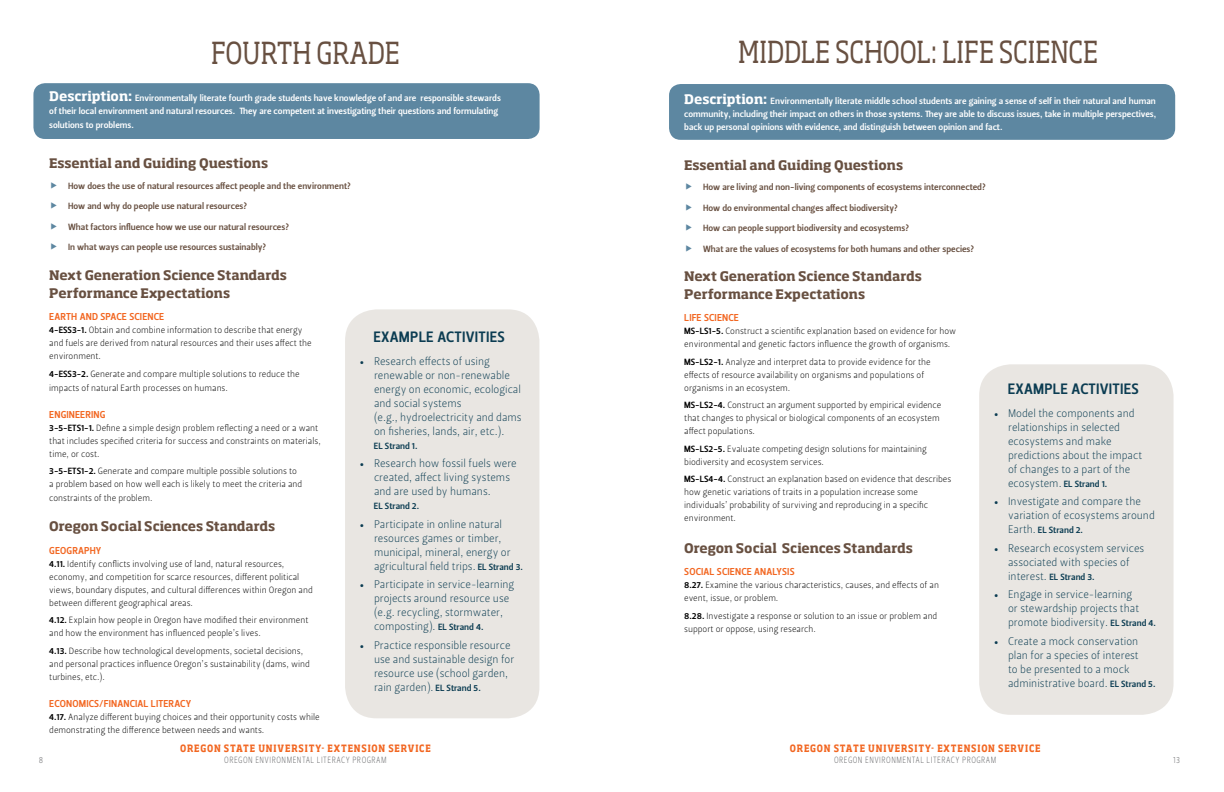
<style>
.page{position:relative;width:1224px;height:792px;background:#fff}
.page>*{position:absolute;margin:0;border:0;box-sizing:border-box;transform-origin:0 0}
.t1{font:30px "Soho Std";color:#685041;scale:.83 1}
.t2{font:15px "Leitura Sans Grot 3";letter-spacing:.015em;color:#0b3c52}
.t3{font:700 13px/18px "Soho Std";letter-spacing:-.005em;color:#685041}
.t4{font:11px/14px "Leitura Sans Grot 1";color:#0b3c52}
.t5{font:10px "Leitura Sans Grot 3";letter-spacing:.015em;color:#f26722}
.t6{font:700 10px "Soho Std";letter-spacing:.1em;color:#f26722;scale:.83 1}
.t7{font:9px/13px "Leitura Sans Grot 1";color:#000}
.t8{font:9px/13px "Leitura Sans Grot 3";color:#fff}
.t9{font:9px "Leitura Sans Grot 3";color:#685041}
.t10{font:9px "Leitura Sans Grot 1";letter-spacing:.065em;color:#636466;scale:.83 1}
.t11{font:9px "Leitura Sans Grot 3";color:#0b3c52}
.s1{font-family:"Soho Std";font-weight:700;font-size:13px}
.s2{font-family:"Leitura Sans Grot 3"}
.s3{font-family:"Minion Pro"}
.s4{font-family:"Leitura Sans Grot 3";font-size:9px}
.s5{font-family:"Leitura Sans Grot 1";font-size:11px}
</style>
<div class="page">
<div style="left:33px;top:83px;width:507px;height:56px;background:#5d87a1;border-radius:12px"></div>
<div style="left:345px;top:309px;width:194px;height:409px;background:#e9e6e2;border-radius:32px"></div>
<div style="left:669px;top:84px;width:506px;height:56px;background:#5d87a1;border-radius:12px"></div>
<div style="left:979px;top:364px;width:195px;height:351px;background:#e9e6e2;border-radius:32px"></div>
<h1 class="t1" style="left:211px;top:34px;width:229px">FOURTH GRADE</h1>
<p class="t8" style="left:49px;top:91px;width:453px"><span class="s1">Description:</span> Environmentally literate fourth grade students have knowledge of and are responsible stewards of their local environment and natural resources. They are competent at investigating their questions and formulating</p>
<p class="t8" style="left:49px;top:118px;width:86px">solutions to problems.</p>
<h3 class="t3" style="left:49px;top:154px;width:220px">Essential and Guiding Questions</h3>
<p class="t9" style="left:68px;top:180px;width:284px">How does the use of natural resources affect people and the environment?</p>
<p class="t9" style="left:68px;top:200px;width:181px">How and why do people use natural resources?</p>
<p class="t9" style="left:68px;top:221px;width:223px">What factors influence how we use our natural resources?</p>
<p class="t9" style="left:68px;top:241px;width:200px">In what ways can people use resources sustainably?</p>
<h3 class="t3" style="left:49px;top:265px;width:239px">Next Generation Science Standards<br>Performance Expectations</h3>
<p class="t5" style="left:49px;top:310px;width:116px">EARTH AND SPACE SCIENCE</p>
<p class="t7" style="left:49px;top:324px;width:264px"><span class="s2">4-ESS3-1.</span> Obtain and combine information to describe that energy and fuels are derived from natural resources and their uses affect the environment.</p>
<p class="t7" style="left:49px;top:367px;width:252px;line-height:14px"><span class="s2">4-ESS3-2.</span> Generate and compare multiple solutions to reduce the impacts of natural Earth processes on humans.</p>
<p class="t5" style="left:49px;top:407px;width:58px">ENGINEERING</p>
<p class="t7" style="left:49px;top:421px;width:273px"><span class="s2">3-5-ETS1-1.</span> Define a simple design problem reflecting a need or a want that includes specified criteria for success and constraints on materials, time, or cost.</p>
<p class="t7" style="left:49px;top:465px;width:254px"><span class="s2">3-5-ETS1-2.</span> Generate and compare multiple possible solutions to a problem based on how well each is likely to meet the criteria and</p>
<p class="t7" style="left:49px;top:492px;width:105px">constraints of the problem.</p>
<h3 class="t3" style="left:49px;top:517px;width:228px">Oregon Social Sciences Standards</h3>
<p class="t5" style="left:49px;top:544px;width:54px">GEOGRAPHY</p>
<p class="t7" style="left:49px;top:557px;width:265px"><span class="s2">4.11.</span> Identify conflicts involving use of land, natural resources, economy, and competition for scarce resources, different political views, boundary disputes, and cultural differences within Oregon and between different geographical areas.</p>
<p class="t7" style="left:49px;top:614px;width:261px"><span class="s2">4.12.</span> Explain how people in Oregon have modified their environment and how the environment has influenced people’s lives.</p>
<p class="t7" style="left:49px;top:644px;width:262px"><span class="s2">4.13.</span> Describe how technological developments, societal decisions, and personal practices influence Oregon’s sustainability (dams, wind turbines, etc.).</p>
<p class="t5" style="left:49px;top:697px;width:143px">ECONOMICS/FINANCIAL LITERACY</p>
<p class="t7" style="left:49px;top:710px;width:272px"><span class="s2">4.17.</span> Analyze different buying choices and their opportunity costs while demonstrating the difference between needs and wants.</p>
<h2 class="t2" style="left:374px;top:326px;width:133px">EXAMPLE ACTIVITIES</h2>
<p class="t4" style="left:374px;top:354px;width:149px;text-indent:-14px"><span class="s3">•</span> Research effects of using renewable or non-renewable energy on economic, ecological and social systems<br>(e.g., hydroelectricity and dams on fisheries, lands, air, etc.).</p>
<p class="t11" style="left:374px;top:439px;width:45px">EL Strand 1.</p>
<p class="t4" style="left:374px;top:456px;width:144px;text-indent:-14px"><span class="s3">•</span> Research how fossil fuels were created, affect living systems and are used by humans.</p>
<p class="t11" style="left:374px;top:500px;width:47px">EL Strand 2.</p>
<p class="t4" style="left:374px;top:517px;width:150px;text-indent:-14px"><span class="s3">•</span> Participate in online natural resources games or timber, municipal, mineral, energy or agricultural field trips. <span class="s4">EL Strand 3.</span></p>
<p class="t4" style="left:374px;top:577px;width:142px;text-indent:-14px"><span class="s3">•</span> Participate in service-learning projects around resource use (e.g. recycling, stormwater, composting). <span class="s4">EL Strand 4.</span></p>
<p class="t4" style="left:374px;top:638px;width:142px;text-indent:-14px"><span class="s3">•</span> Practice responsible resource use and sustainable design for resource use (school garden, rain garden). <span class="s4">EL Strand 5.</span></p>
<p class="t6" style="left:180px;top:742px;width:303px">OREGON STATE UNIVERSITY- EXTENSION SERVICE</p>
<p class="t10" style="left:39px;top:754px;width:7px">8</p>
<p class="t10" style="left:224px;top:754px;width:197px">OREGON ENVIRONMENTAL LITERACY PROGRAM</p>
<h1 class="t1" style="left:738px;top:33px;width:435px">MIDDLE SCHOOL: LIFE SCIENCE</h1>
<p class="t8" style="left:684px;top:95px;width:474px;text-align:justify"><span class="s1">Description:</span> Environmentally literate middle school students are gaining a sense of self in their natural and human community, including their impact on others in those systems. They are able to discuss issues, take in multiple perspectives, back up personal opinions with evidence, and distinguish between opinion and fact.</p>
<h3 class="t3" style="left:684px;top:156px;width:220px">Essential and Guiding Questions</h3>
<p class="t9" style="left:703px;top:181px;width:284px">How are living and non-living components of ecosystems interconnected?</p>
<p class="t9" style="left:703px;top:202px;width:196px">How do environmental changes affect biodiversity?</p>
<p class="t9" style="left:703px;top:222px;width:208px">How can people support biodiversity and ecosystems?</p>
<p class="t9" style="left:703px;top:243px;width:273px">What are the values of ecosystems for both humans and other species?</p>
<h3 class="t3" style="left:684px;top:267px;width:239px">Next Generation Science Standards<br>Performance Expectations</h3>
<p class="t5" style="left:684px;top:311px;width:56px">LIFE SCIENCE</p>
<p class="t7" style="left:684px;top:325px;width:273px"><span class="s2">MS-LS1-5.</span> Construct a scientific explanation based on evidence for how environmental and genetic factors influence the growth of organisms.</p>
<p class="t7" style="left:684px;top:355px;width:248px"><span class="s2">MS-LS2-1.</span> Analyze and interpret data to provide evidence for the effects of resource availability on organisms and populations of organisms in an ecosystem.</p>
<p class="t7" style="left:684px;top:399px;width:259px"><span class="s2">MS-LS2-4.</span> Construct an argument supported by empirical evidence that changes to physical or biological components of an ecosystem affect populations.</p>
<p class="t7" style="left:684px;top:442px;width:244px"><span class="s2">MS-LS2-5.</span> Evaluate competing design solutions for maintaining biodiversity and ecosystem services.</p>
<p class="t7" style="left:684px;top:473px;width:269px"><span class="s2">MS-LS4-4.</span> Construct an explanation based on evidence that describes how genetic variations of traits in a population increase some individuals’ probability of surviving and reproducing in a specific environment.</p>
<h3 class="t3" style="left:684px;top:539px;width:230px">Oregon Social Sciences Standards</h3>
<p class="t5" style="left:684px;top:565px;width:112px">SOCIAL SCIENCE ANALYSIS</p>
<p class="t7" style="left:684px;top:579px;width:256px"><span class="s2">8.27.</span> Examine the various characteristics, causes, and effects of an event, issue, or problem.</p>
<p class="t7" style="left:684px;top:609px;width:255px"><span class="s2">8.28.</span> Investigate a response or solution to an issue or problem and support or oppose, using research.</p>
<h2 class="t2" style="left:1008px;top:378px;width:133px">EXAMPLE ACTIVITIES</h2>
<p class="t4" style="left:1008px;top:406px;width:136px;text-indent:-14px"><span class="s3">•</span> Model the components and relationships in selected ecosystems and make predictions about the impact of changes to a part of the ecosystem. <span class="s4">EL Strand 1.</span></p>
<p class="t4" style="left:1008px;top:495px;width:148px;text-indent:-14px"><span class="s3">•</span> Investigate and compare the variation of ecosystems around</p>
<p class="t11" style="left:1008px;top:524px;width:76px"><span class="s5">Earth.</span> EL Strand 2.</p>
<p class="t4" style="left:994px;top:541px;width:152px;text-align:center"><span class="s3">•</span> Research ecosystem services associated with species of</p>
<p class="t11" style="left:1008px;top:571px;width:88px"><span class="s5">interest.</span> EL Strand 3.</p>
<p class="t4" style="left:1008px;top:588px;width:149px;text-indent:-14px"><span class="s3">•</span> Engage in service-learning<br>or stewardship projects that promote biodiversity. <span class="s4">EL Strand 4.</span></p>
<p class="t4" style="left:1008px;top:634px;width:149px;text-indent:-14px"><span class="s3">•</span> Create a mock conservation plan for a species of interest<br>to be presented to a mock administrative board. <span class="s4">EL Strand 5.</span></p>
<p class="t6" style="left:790px;top:742px;width:303px">OREGON STATE UNIVERSITY- EXTENSION SERVICE</p>
<p class="t10" style="left:834px;top:754px;width:197px">OREGON ENVIRONMENTAL LITERACY PROGRAM</p>
<p class="t10" style="left:1173px;top:754px;width:10px">13</p>
</div>
